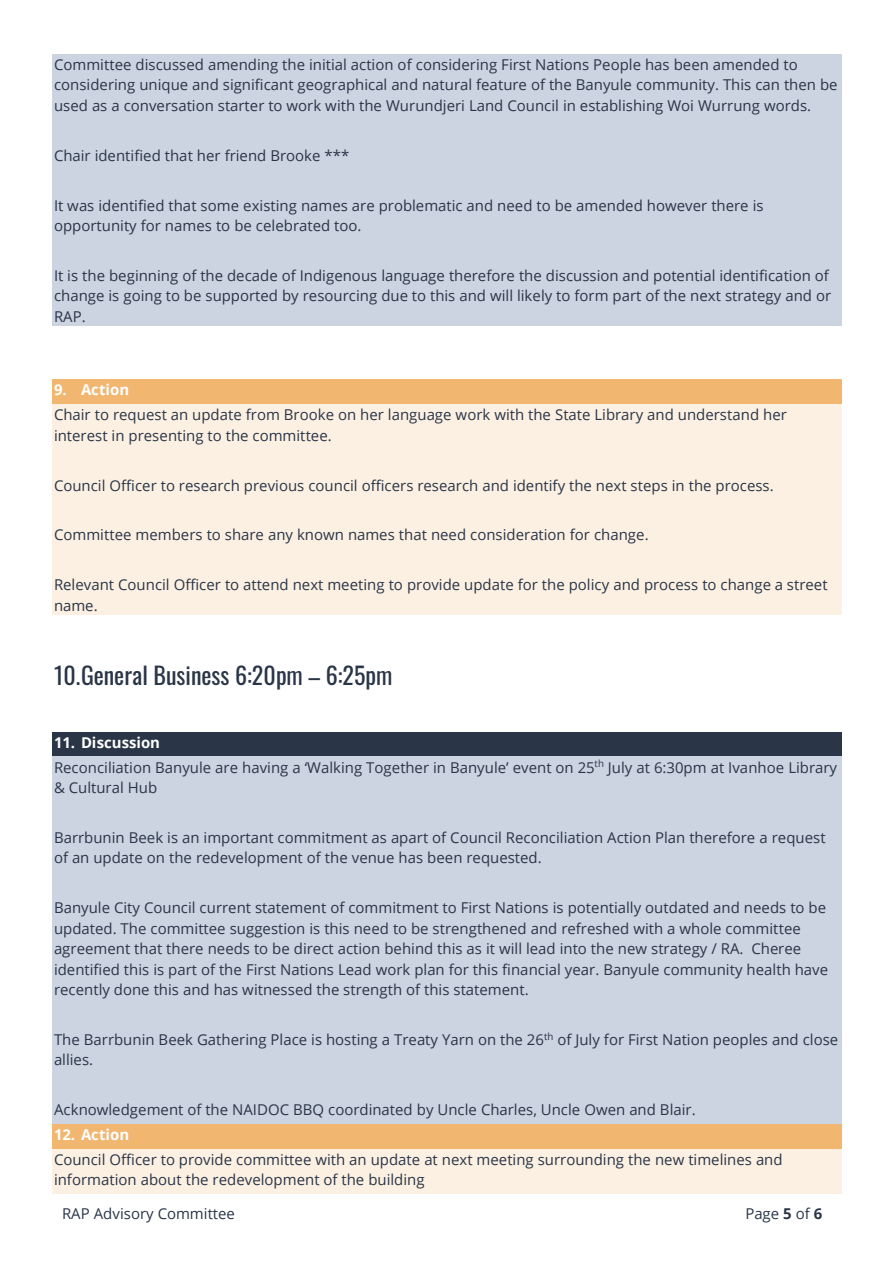
<style>
.page{position:relative;width:893px;height:1263px;background:#fff}
.page>*{position:absolute;margin:0;border:0;box-sizing:border-box;transform-origin:0 0}
.t1{font:24px "Oswald";color:#2a3547}
.t2{font:15px/20.4px "Open Sans";color:#2a3547}
.t3{font:700 15px "Open Sans";color:#fff}
.s1{font-weight:700}
</style>
<div class="page">
<div style="left:52px;top:54px;width:789px;height:20px;background:#ccd4e1"></div>
<div style="left:52px;top:74px;width:789px;height:21px;background:#ccd4e1"></div>
<div style="left:52px;top:95px;width:789px;height:25px;background:#ccd4e1"></div>
<div style="left:52px;top:120px;width:789px;height:25px;background:#ccd4e1"></div>
<div style="left:52px;top:145px;width:789px;height:25px;background:#ccd4e1"></div>
<div style="left:52px;top:170px;width:789px;height:25px;background:#ccd4e1"></div>
<div style="left:52px;top:195px;width:789px;height:20px;background:#ccd4e1"></div>
<div style="left:52px;top:215px;width:789px;height:25px;background:#ccd4e1"></div>
<div style="left:52px;top:240px;width:789px;height:25px;background:#ccd4e1"></div>
<div style="left:52px;top:265px;width:789px;height:20px;background:#ccd4e1"></div>
<div style="left:52px;top:285px;width:789px;height:21px;background:#ccd4e1"></div>
<div style="left:52px;top:306px;width:789px;height:20px;background:#ccd4e1"></div>
<div style="left:52px;top:379px;width:789px;height:25px;background:#f1b670"></div>
<div style="left:52px;top:404px;width:789px;height:21px;background:#fcf0e2"></div>
<div style="left:52px;top:425px;width:789px;height:24px;background:#fcf0e2"></div>
<div style="left:52px;top:449px;width:789px;height:25px;background:#fcf0e2"></div>
<div style="left:52px;top:475px;width:789px;height:24px;background:#fcf0e2"></div>
<div style="left:52px;top:499px;width:789px;height:25px;background:#fcf0e2"></div>
<div style="left:52px;top:524px;width:789px;height:25px;background:#fcf0e2"></div>
<div style="left:52px;top:549px;width:789px;height:25px;background:#fcf0e2"></div>
<div style="left:52px;top:574px;width:789px;height:21px;background:#fcf0e2"></div>
<div style="left:52px;top:595px;width:789px;height:20px;background:#fcf0e2"></div>
<div style="left:52px;top:732px;width:789px;height:25px;background:#2a3547"></div>
<div style="left:52px;top:757px;width:789px;height:20px;background:#ccd4e1"></div>
<div style="left:52px;top:777px;width:789px;height:25px;background:#ccd4e1"></div>
<div style="left:52px;top:802px;width:789px;height:25px;background:#ccd4e1"></div>
<div style="left:52px;top:827px;width:789px;height:20px;background:#ccd4e1"></div>
<div style="left:52px;top:847px;width:789px;height:25px;background:#ccd4e1"></div>
<div style="left:52px;top:872px;width:789px;height:25px;background:#ccd4e1"></div>
<div style="left:52px;top:897px;width:789px;height:21px;background:#ccd4e1"></div>
<div style="left:52px;top:918px;width:789px;height:20px;background:#ccd4e1"></div>
<div style="left:52px;top:938px;width:789px;height:20px;background:#ccd4e1"></div>
<div style="left:52px;top:958px;width:789px;height:21px;background:#ccd4e1"></div>
<div style="left:52px;top:979px;width:789px;height:25px;background:#ccd4e1"></div>
<div style="left:52px;top:1004px;width:789px;height:25px;background:#ccd4e1"></div>
<div style="left:52px;top:1029px;width:789px;height:20px;background:#ccd4e1"></div>
<div style="left:52px;top:1049px;width:789px;height:25px;background:#ccd4e1"></div>
<div style="left:52px;top:1074px;width:789px;height:25px;background:#ccd4e1"></div>
<div style="left:52px;top:1099px;width:789px;height:25px;background:#ccd4e1"></div>
<div style="left:52px;top:1124px;width:789px;height:25px;background:#f1b670"></div>
<div style="left:52px;top:1149px;width:789px;height:20px;background:#fcf0e2"></div>
<div style="left:52px;top:1169px;width:789px;height:25px;background:#fcf0e2"></div>
<p class="t2" style="left:54px;top:54px;width:785px">Committee discussed amending the initial action of considering First Nations People has been amended to considering unique and significant geographical and natural feature of the Banyule community. This can then be used as a conversation starter to work with the Wurundjeri Land Council in establishing Woi Wurrung words.</p>
<p class="t2" style="left:54px;top:145px;width:297px">Chair identified that her friend Brooke ***</p>
<p class="t2" style="left:54px;top:195px;width:711px">It was identified that some existing names are problematic and need to be amended however there is opportunity for names to be celebrated too.</p>
<p class="t2" style="left:54px;top:265px;width:779px">It is the beginning of the decade of Indigenous language therefore the discussion and potential identification of change is going to be supported by resourcing due to this and will likely to form part of the next strategy and or<br>RAP.</p>
<p class="t3" style="left:54px;top:379px;width:77px">9. Action</p>
<p class="t2" style="left:54px;top:404px;width:734px">Chair to request an update from Brooke on her language work with the State Library and understand her interest in presenting to the committee.</p>
<p class="t2" style="left:54px;top:474px;width:721px">Council Officer to research previous council officers research and identify the next steps in the process.</p>
<p class="t2" style="left:54px;top:524px;width:596px">Committee members to share any known names that need consideration for change.</p>
<p class="t2" style="left:54px;top:574px;width:775px">Relevant Council Officer to attend next meeting to provide update for the policy and process to change a street name.</p>
<h2 class="t1" style="left:54px;top:657px;width:340px">10.General Business 6:20pm – 6:25pm</h2>
<p class="t3" style="left:54px;top:732px;width:108px">11. Discussion</p>
<p class="t2" style="left:54px;top:756px;width:784px">Reconciliation Banyule are having a ‘Walking Together in Banyule’ event on 25<sup>th</sup> July at 6:30pm at Ivanhoe Library &amp; Cultural Hub</p>
<p class="t2" style="left:54px;top:827px;width:773px">Barrbunin Beek is an important commitment as apart of Council Reconciliation Action Plan therefore a request of an update on the redevelopment of the venue has been requested.</p>
<p class="t2" style="left:54px;top:897px;width:776px">Banyule City Council current statement of commitment to First Nations is potentially outdated and needs to be updated. The committee suggestion is this need to be strengthened and refreshed with a whole committee agreement that there needs to be direct action behind this as it will lead into the new strategy / RA. Cheree identified this is part of the First Nations Lead work plan for this financial year. Banyule community health have recently done this and has witnessed the strength of this statement.</p>
<p class="t2" style="left:54px;top:1029px;width:786px">The Barrbunin Beek Gathering Place is hosting a Treaty Yarn on the 26<sup>th</sup> of July for First Nation peoples and close allies.</p>
<p class="t2" style="left:54px;top:1099px;width:643px">Acknowledgement of the NAIDOC BBQ coordinated by Uncle Charles, Uncle Owen and Blair.</p>
<p class="t3" style="left:54px;top:1124px;width:77px">12. Action</p>
<p class="t2" style="left:54px;top:1149px;width:730px">Council Officer to provide committee with an update at next meeting surrounding the new timelines and information about the redevelopment of the building</p>
<p class="t2" style="left:62px;top:1203px;width:174px">RAP Advisory Committee</p>
<p class="t2" style="left:745px;top:1203px;width:78px">Page <span class="s1">5</span> of <span class="s1">6</span></p>
</div>
